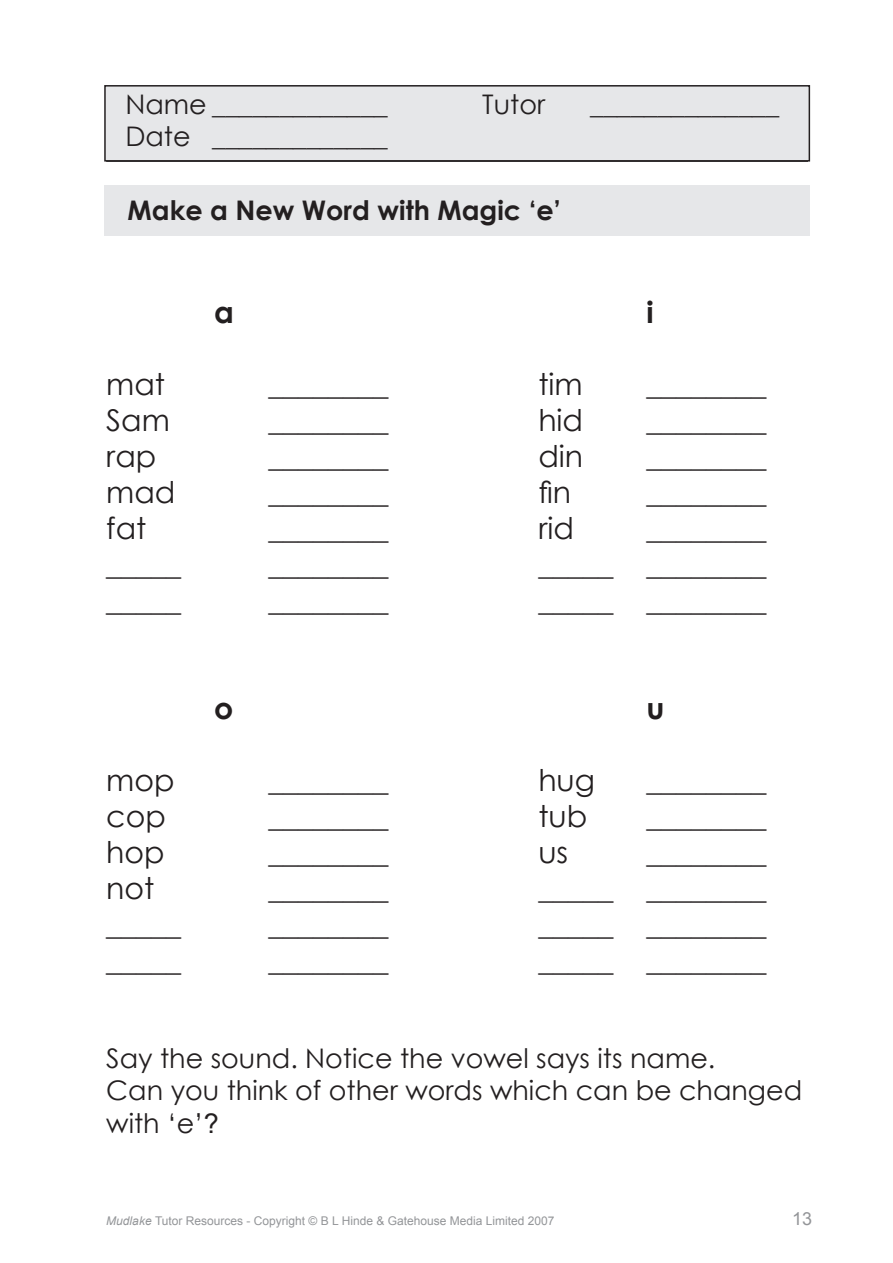
<style>
.page{position:relative;width:893px;height:1263px;background:#fff}
.page>*{position:absolute;margin:0;border:0;box-sizing:border-box;transform-origin:0 0}
.t1{font:30px "Century Gothic";color:#231f20}
.t2{font:700 30px "Century Gothic";color:#231f20}
.t3{font:27px/32.4px "Century Gothic";color:#231f20}
.t4{font:700 27px "Century Gothic";color:#231f20}
.t5{font:18px "Arial";color:#939598}
.t6{font:12px "Arial";color:#939598}
.s1{font-family:"Arial"}
.s2{font-style:italic}
</style>
<div class="page">
<div style="left:104px;top:186px;width:706px;height:50px;background:#e6e7e9"></div>
<div style="left:105px;top:86px;width:704px;height:75px;background:#e6e7e9"></div>
<div style="left:104px;top:85px;width:706px;height:77px;border:2px solid #231f20"></div>
<p class="t3" style="left:125px;top:87px;width:264px">Name _____________</p>
<p class="t3" style="left:482px;top:87px;width:64px">Tutor</p>
<p class="t3" style="left:125px;top:120px;width:264px">Date _____________</p>
<p class="t4" style="left:128px;top:190px;width:435px">Make a New Word with Magic ‘e’</p>
<p class="t3" style="left:590px;top:87px;width:190px">______________</p>
<p class="t2" style="left:214px;top:289px;width:21px">a</p>
<p class="t2" style="left:646px;top:289px;width:9px">i</p>
<p class="t1" style="left:106px;top:363px;width:60px">mat</p>
<p class="t1" style="left:268px;top:363px;width:121px">________</p>
<p class="t1" style="left:538px;top:363px;width:46px">tim</p>
<p class="t1" style="left:646px;top:363px;width:121px">________</p>
<p class="t1" style="left:106px;top:399px;width:65px">Sam</p>
<p class="t1" style="left:268px;top:399px;width:121px">________</p>
<p class="t1" style="left:538px;top:399px;width:46px">hid</p>
<p class="t1" style="left:646px;top:399px;width:121px">________</p>
<p class="t1" style="left:106px;top:435px;width:51px">rap</p>
<p class="t1" style="left:268px;top:435px;width:121px">________</p>
<p class="t1" style="left:538px;top:435px;width:46px">din</p>
<p class="t1" style="left:646px;top:435px;width:121px">________</p>
<p class="t1" style="left:106px;top:471px;width:71px">mad</p>
<p class="t1" style="left:268px;top:471px;width:122px">________</p>
<p class="t1" style="left:538px;top:471px;width:34px">fin</p>
<p class="t1" style="left:646px;top:471px;width:121px">________</p>
<p class="t1" style="left:106px;top:507px;width:42px">fat</p>
<p class="t1" style="left:268px;top:507px;width:121px">________</p>
<p class="t1" style="left:538px;top:507px;width:37px">rid</p>
<p class="t1" style="left:646px;top:507px;width:121px">________</p>
<p class="t1" style="left:106px;top:543px;width:76px">_____</p>
<p class="t1" style="left:268px;top:543px;width:121px">________</p>
<p class="t1" style="left:538px;top:543px;width:229px">_____ ________</p>
<p class="t1" style="left:106px;top:579px;width:76px">_____</p>
<p class="t1" style="left:268px;top:579px;width:121px">________</p>
<p class="t1" style="left:538px;top:579px;width:229px">_____ ________</p>
<p class="t2" style="left:214px;top:685px;width:21px">o</p>
<p class="t2" style="left:646px;top:685px;width:19px">u</p>
<p class="t1" style="left:106px;top:759px;width:70px">mop</p>
<p class="t1" style="left:268px;top:759px;width:121px">________</p>
<p class="t1" style="left:538px;top:759px;width:58px">hug</p>
<p class="t1" style="left:646px;top:759px;width:121px">________</p>
<p class="t1" style="left:106px;top:795px;width:61px">cop</p>
<p class="t1" style="left:268px;top:795px;width:121px">________</p>
<p class="t1" style="left:538px;top:795px;width:50px">tub</p>
<p class="t1" style="left:646px;top:795px;width:121px">________</p>
<p class="t1" style="left:106px;top:831px;width:60px">hop</p>
<p class="t1" style="left:268px;top:831px;width:121px">________</p>
<p class="t1" style="left:538px;top:831px;width:31px">us</p>
<p class="t1" style="left:646px;top:831px;width:121px">________</p>
<p class="t1" style="left:106px;top:867px;width:50px">not</p>
<p class="t1" style="left:268px;top:867px;width:121px">________</p>
<p class="t1" style="left:538px;top:867px;width:229px">_____ ________</p>
<p class="t1" style="left:106px;top:903px;width:76px">_____</p>
<p class="t1" style="left:268px;top:903px;width:121px">________</p>
<p class="t1" style="left:538px;top:903px;width:229px">_____ ________</p>
<p class="t1" style="left:106px;top:939px;width:76px">_____</p>
<p class="t1" style="left:268px;top:939px;width:121px">________</p>
<p class="t1" style="left:538px;top:939px;width:229px">_____ ________</p>
<p class="t3" style="left:106px;top:1041px;width:610px">Say the sound. Notice the vowel says its name.</p>
<p class="t3" style="left:106px;top:1074px;width:697px">Can you think of other words which can be changed with ‘e’<span class="s1">?</span></p>
<p class="t6" style="left:106px;top:1213px;width:450px"><span class="s2">Mudlake</span> Tutor Resources - Copyright © B L Hinde &amp; Gatehouse Media Limited 2007</p>
<p class="t5" style="left:792px;top:1207px;width:22px">13</p>
</div>
